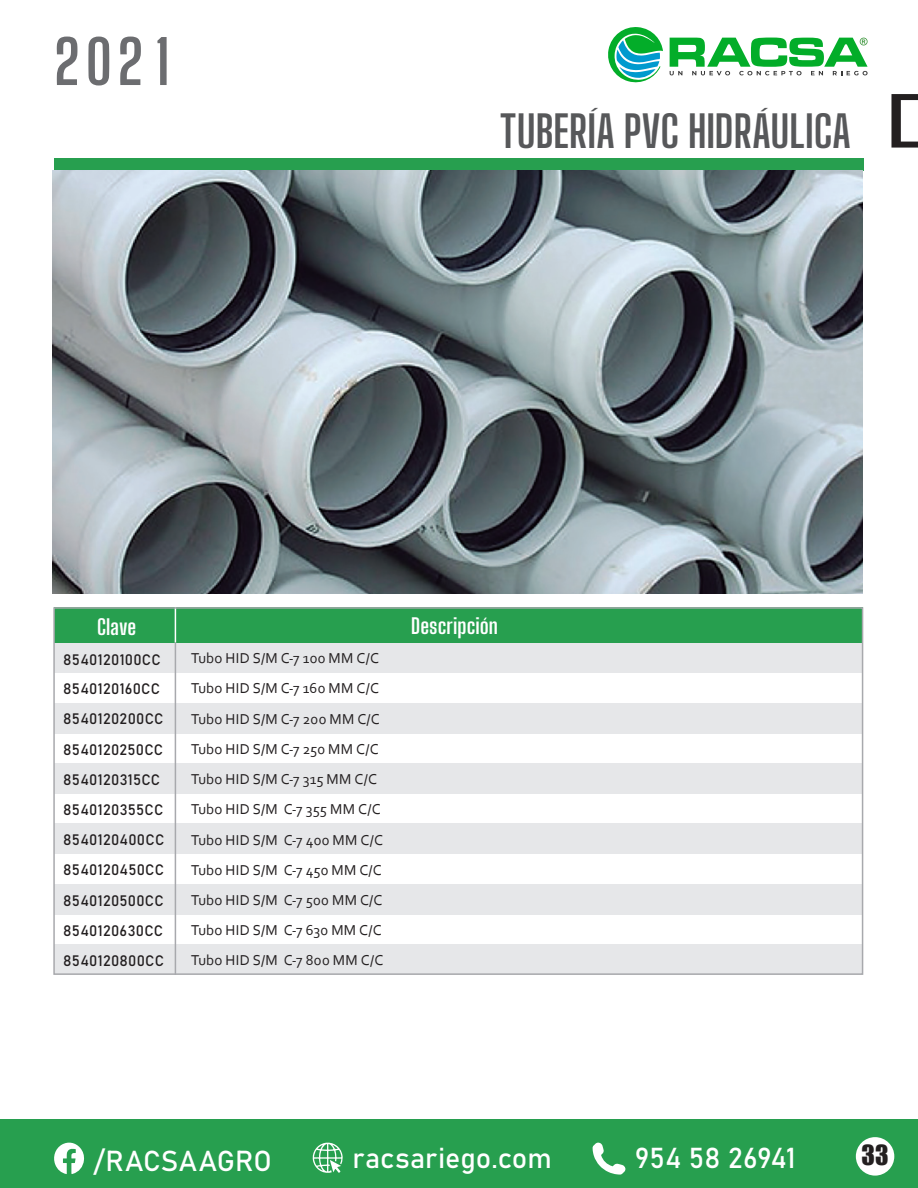
<style>
.page{position:relative;width:918px;height:1188px;background:#fff}
.page>*{position:absolute;margin:0;border:0;box-sizing:border-box;transform-origin:0 0}
.t1{font:700 60px "Big Shoulders Display";color:#6c6d70}
.TITULOS{font:700 43.5px "Big Shoulders Display";color:#57585a}
.t2{font:28.5px "Bahnschrift";color:#fff}
.t3{font:25.5px "Impact";color:#231f20}
.DESCRIPCIONES{font:700 21px "Big Shoulders Display";color:#fff}
.TEXTO_TABLA{font:15px "Corbel";letter-spacing:.01em;color:#231f20}
.claves{font:15px "Bahnschrift";letter-spacing:.015em;color:#231f20}
</style>
<div class="page">
<svg style="left:608px;top:27px;width:55px;height:56px"></svg>
<svg style="left:670px;top:38px;width:198px;height:37px"></svg>
<div style="left:54px;top:158px;width:810px;height:12px;background:#279f4f"></div>
<div style="left:0;top:1119px;width:918px;height:69px;background:#279f4f"></div>
<svg style="left:54px;top:1142px;width:30px;height:32px"></svg>
<svg style="left:312px;top:1142px;width:31px;height:31px"></svg>
<svg style="left:593px;top:1142px;width:32px;height:33px"></svg>
<div style="left:856px;top:1137px;width:38px;height:39px;background:#fff;border-radius:50%"></div>
<div style="left:54px;top:643px;width:809px;height:30px;background:#e6e7e9"></div>
<div style="left:54px;top:703px;width:809px;height:30px;background:#e6e7e9"></div>
<div style="left:54px;top:763px;width:809px;height:31px;background:#e6e7e9"></div>
<div style="left:54px;top:824px;width:809px;height:30px;background:#e6e7e9"></div>
<div style="left:54px;top:884px;width:809px;height:30px;background:#e6e7e9"></div>
<div style="left:54px;top:945px;width:809px;height:30px;background:#e6e7e9"></div>
<div style="left:54px;top:607px;width:809px;height:36px;background:#279f4f"></div>
<hr style="left:175px;top:607px;width:1px;height:36px;background:#fff">
<hr style="left:175px;top:643px;width:1px;height:332px;background:#a8a9ad">
<div style="left:53px;top:607px;width:810px;height:368px;border:2px solid #a8a9ad"></div>
<img style="left:53px;top:170px;width:810px;height:424px">
<svg style="left:891px;top:94px;width:27px;height:54px"></svg>
<h1 class="t1" style="left:54px;top:21px;width:117px">2021</h1>
<p class="TITULOS" style="left:500px;top:101px;width:352px">TUBERÍA PVC HIDRÁULICA</p>
<p class="DESCRIPCIONES" style="left:97px;top:613px;width:41px">Clave</p>
<p class="DESCRIPCIONES" style="left:411px;top:612px;width:88px">Descripción</p>
<p class="claves" style="left:63px;top:648px;width:99px">8540120100CC</p>
<p class="TEXTO_TABLA" style="left:191px;top:649px;width:189px">Tubo HID S/M C-7 100 MM C/C</p>
<p class="claves" style="left:63px;top:678px;width:98px">8540120160CC</p>
<p class="TEXTO_TABLA" style="left:191px;top:679px;width:189px">Tubo HID S/M C-7 160 MM C/C</p>
<p class="claves" style="left:63px;top:708px;width:102px">8540120200CC</p>
<p class="claves" style="left:63px;top:738px;width:101px">8540120250CC</p>
<p class="claves" style="left:63px;top:768px;width:98px">8540120315CC</p>
<p class="claves" style="left:63px;top:798px;width:102px">8540120355CC</p>
<p class="claves" style="left:63px;top:829px;width:103px">8540120400CC</p>
<p class="claves" style="left:63px;top:859px;width:102px">8540120450CC</p>
<p class="claves" style="left:63px;top:889px;width:102px">8540120500CC</p>
<p class="claves" style="left:63px;top:919px;width:101px">8540120630CC</p>
<p class="claves" style="left:63px;top:949px;width:102px">8540120800CC</p>
<p class="TEXTO_TABLA" style="left:191px;top:709px;width:190px">Tubo HID S/M C-7 200 MM C/C</p>
<p class="TEXTO_TABLA" style="left:191px;top:740px;width:189px">Tubo HID S/M C-7 250 MM C/C</p>
<p class="TEXTO_TABLA" style="left:191px;top:770px;width:187px">Tubo HID S/M C-7 315 MM C/C</p>
<p class="TEXTO_TABLA" style="left:191px;top:800px;width:191px">Tubo HID S/M C-7 355 MM C/C</p>
<p class="TEXTO_TABLA" style="left:191px;top:830px;width:193px">Tubo HID S/M C-7 400 MM C/C</p>
<p class="TEXTO_TABLA" style="left:191px;top:860px;width:192px">Tubo HID S/M C-7 450 MM C/C</p>
<p class="TEXTO_TABLA" style="left:191px;top:891px;width:193px">Tubo HID S/M C-7 500 MM C/C</p>
<p class="TEXTO_TABLA" style="left:191px;top:921px;width:192px">Tubo HID S/M C-7 630 MM C/C</p>
<p class="TEXTO_TABLA" style="left:191px;top:951px;width:194px">Tubo HID S/M C-7 800 MM C/C</p>
<h3 class="t2" style="left:94px;top:1140px;width:180px">/RACSAAGRO</h3>
<h3 class="t2" style="left:353px;top:1136px;width:201px">racsariego.com</h3>
<h3 class="t2" style="left:635px;top:1136px;width:162px">954 58 26941</h3>
<h3 class="t3" style="left:862px;top:1135px;width:29px">33</h3>
</div>
